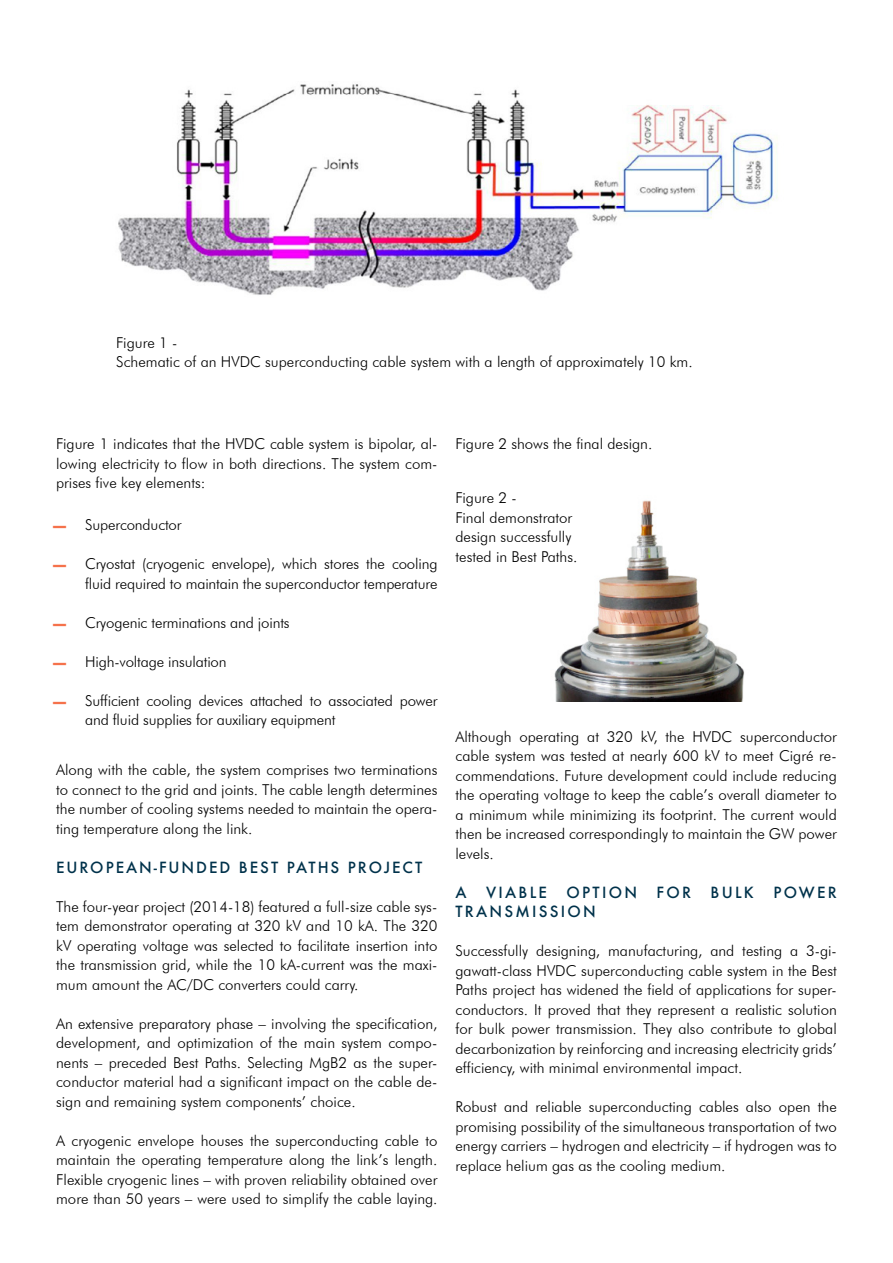
<style>
.page{position:relative;width:893px;height:1263px;background:#fff}
.page>*{position:absolute;margin:0;border:0;box-sizing:border-box;transform-origin:0 0}
.t1{font:300 15px/19.5px "Futura BT";color:#000;text-align:justify}
.t2{font:500 15px "Futura";letter-spacing:.15em;color:#00324b}
.t3{font:500 15px "Futura";letter-spacing:.13em;color:#00324b}
.t4{font:700 15px "Futura";color:#f5724b}
</style>
<div class="page">
<img style="left:118px;top:84px;width:660px;height:211px">
<img style="left:554px;top:500px;width:191px;height:202px">
<p class="t1" style="left:116px;top:332px;width:578px">Figure 1 -<br>Schematic of an HVDC superconducting cable system with a length of approximately 10 km.</p>
<p class="t1" style="left:56px;top:434px;width:383px">Figure 1 indicates that the HVDC cable system is bipolar, al&shy;lowing electricity to flow in both directions. The system com&shy;prises five key elements:</p>
<p class="t4" style="left:53px;top:515px;width:15px">—</p>
<p class="t4" style="left:53px;top:554px;width:15px">—</p>
<p class="t4" style="left:53px;top:612px;width:15px">—</p>
<p class="t4" style="left:53px;top:651px;width:15px">—</p>
<p class="t4" style="left:53px;top:690px;width:15px">—</p>
<p class="t1" style="left:85px;top:515px;width:98px">Superconductor</p>
<p class="t1" style="left:85px;top:554px;width:354px">Cryostat (cryogenic envelope), which stores the cooling fluid required to maintain the superconductor temperature</p>
<p class="t1" style="left:85px;top:612px;width:206px">Cryogenic terminations and joints</p>
<p class="t1" style="left:85px;top:651px;width:143px">High-voltage insulation</p>
<p class="t1" style="left:85px;top:690px;width:354px">Sufficient cooling devices attached to associated power and fluid supplies for auxiliary equipment</p>
<p class="t1" style="left:56px;top:760px;width:383px">Along with the cable, the system comprises two terminations to connect to the grid and joints. The cable length determines the number of cooling systems needed to maintain the opera&shy;ting temperature along the link.</p>
<p class="t3" style="left:56px;top:857px;width:368px">EUROPEAN-FUNDED BEST PATHS PROJECT</p>
<p class="t1" style="left:56px;top:896px;width:383px">The four-year project (2014-18) featured a full-size cable sys&shy;tem demonstrator operating at 320 kV and 10 kA. The 320 kV operating voltage was selected to facilitate insertion into the transmission grid, while the 10 kA-current was the maxi&shy;mum amount the AC/DC converters could carry.</p>
<p class="t1" style="left:56px;top:1013px;width:383px">An extensive preparatory phase – involving the specification, development, and optimization of the main system compo&shy;nents – preceded Best Paths. Selecting MgB2 as the super&shy;conductor material had a significant impact on the cable de&shy;sign and remaining system components’ choice.</p>
<p class="t1" style="left:56px;top:1130px;width:383px">A cryogenic envelope houses the superconducting cable to maintain the operating temperature along the link’s length.<br>Flexible cryogenic lines – with proven reliability obtained over more than 50 years – were used to simplify the cable laying.</p>
<p class="t1" style="left:455px;top:434px;width:198px">Figure 2 shows the final design.</p>
<p class="t1" style="left:455px;top:488px;width:124px;text-align:left">Figure 2 -<br>Final demonstrator design successfully tested in Best Paths.</p>
<p class="t1" style="left:455px;top:727px;width:383px">Although operating at 320 kV, the HVDC superconductor cable system was tested at nearly 600 kV to meet Cigré re&shy;commendations. Future development could include reducing the operating voltage to keep the cable’s overall diameter to a minimum while minimizing its footprint. The current would then be increased correspondingly to maintain the GW power levels.</p>
<p class="t2" style="left:455px;top:882px;width:13px">A</p>
<p class="t2" style="left:486px;top:882px;width:62px">VIABLE</p>
<p class="t2" style="left:566px;top:882px;width:72px">OPTION</p>
<p class="t2" style="left:656px;top:882px;width:36px">FOR</p>
<p class="t2" style="left:711px;top:882px;width:45px">BULK</p>
<p class="t2" style="left:773px;top:882px;width:65px">POWER</p>
<p class="t2" style="left:455px;top:901px;width:142px">TRANSMISSION</p>
<p class="t1" style="left:455px;top:941px;width:383px">Successfully designing, manufacturing, and testing a 3-gi&shy;gawatt-class HVDC superconducting cable system in the Best Paths project has widened the field of applications for super&shy;conductors. It proved that they represent a realistic solution for bulk power transmission. They also contribute to global decarbonization by reinforcing and increasing electricity grids’ efficiency, with minimal environmental impact.</p>
<p class="t1" style="left:455px;top:1097px;width:383px">Robust and reliable superconducting cables also open the promising possibility of the simultaneous transportation of two energy carriers – hydrogen and electricity – if hydrogen was to replace helium gas as the cooling medium.</p>
</div>
